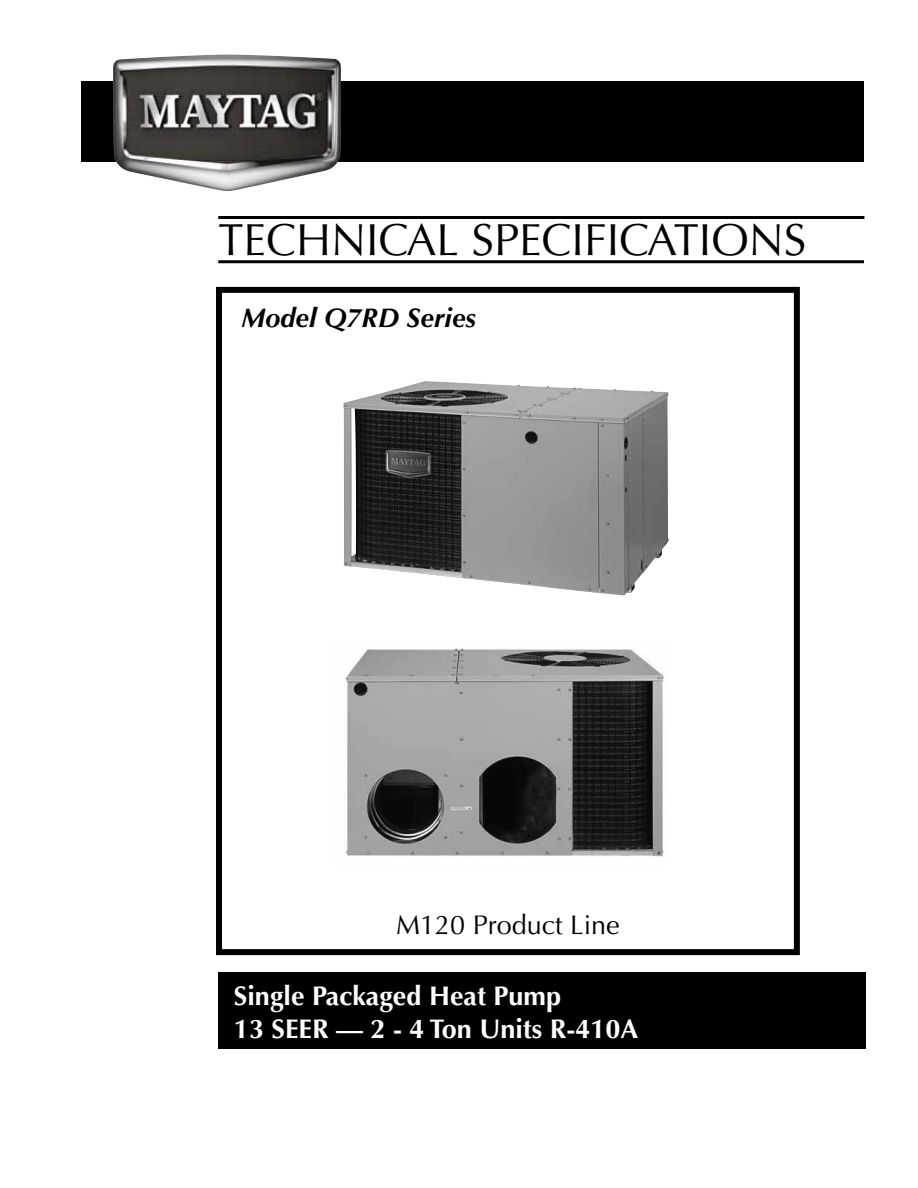
<style>
.page{position:relative;width:918px;height:1188px;background:#fff}
.page>*{position:absolute;margin:0;border:0;box-sizing:border-box;transform-origin:0 0}
.t1{font:45px "Optima";color:#000}
.t2{font:700 27px/32.4px "Optima";color:#fff}
.t3{font:italic 700 27px "Optima";color:#000}
.t4{font:27px "Optima";color:#000}
</style>
<div class="page">
<div style="left:216px;top:287px;width:584px;height:668px;border:6px solid #000"></div>
<div style="left:219px;top:972px;width:647px;height:77px;background:#000"></div>
<div style="left:81px;top:81px;width:783px;height:81px;background:#000"></div>
<hr style="left:218px;top:216px;width:646px;height:3px;background:#000">
<hr style="left:218px;top:260px;width:646px;height:3px;background:#000">
<img style="left:113px;top:54px;width:228px;height:137px">
<img style="left:343px;top:381px;width:326px;height:214px">
<img style="left:345px;top:648px;width:319px;height:209px">
<h1 class="t1" style="left:219px;top:214px;width:589px">TECHNICAL SPECIFICATIONS</h1>
<p class="t3" style="left:242px;top:302px;width:236px">Model Q7RD Series</p>
<p class="t4" style="left:396px;top:909px;width:225px">M120 Product Line</p>
<p class="t2" style="left:234px;top:980px;width:406px">Single Packaged Heat Pump<br>13 SEER — 2 - 4 Ton Units R-410A</p>
</div>
